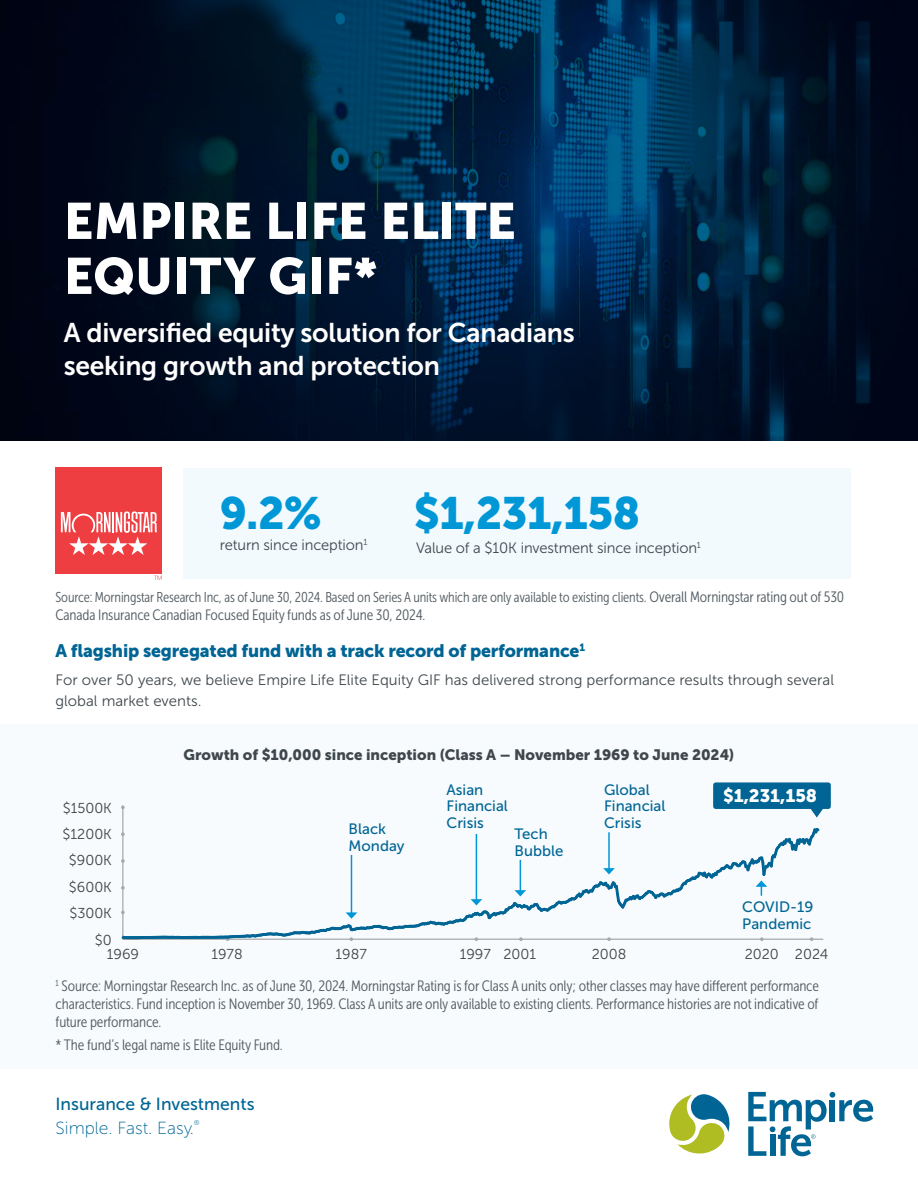
<style>
.page{position:relative;width:918px;height:1188px;background:#fff}
.page>*{position:absolute;margin:0;border:0;box-sizing:border-box;transform-origin:0 0}
.EL_Heading_1-_36_pt{font:50.7px/55.1px "Museo Sans 900";letter-spacing:-.005em;color:#fff}
.Table_categories_-_grey{font:45px "Museo Sans 900";letter-spacing:-.01em;color:#0097d7}
.EL_Heading_2_12pt{font:27px/33px "Museo Sans 700";letter-spacing:-.01em;color:#fff}
.EL_Heading_2_12pt-2{font:18px "Museo Sans 900";letter-spacing:-.01em;color:#006594}
.t1{font:18px "Museo Sans 900";color:#fff}
.t2{font:17.55px "Museo Sans 500";color:#006594}
.t3{font:17.55px "Museo Sans 100";color:#006594}
.EL_Footnote_Legal{font:15px/18px "Museo Sans Cond 300";letter-spacing:-.01em;color:#525b61;text-align:justify}
.EL_Body_Text_-_10_pt{font:15px/21px "Museo Sans 300";color:#3f474c}
.t4{font:15px/16.5px "Museo Sans 500";color:#006594}
.Heading_3{font:15px "Museo Sans 900";color:#3f474c}
.Table_categories_-_grey-2{font:15px "Museo Sans 300";letter-spacing:-.01em;color:#3f474c}
.t5{font:14.4px "Museo Sans 300";color:#414042}
.EL_Footnote_Legal-2{font:14.25px "Museo Sans Cond 300";letter-spacing:-.01em;color:#525b61}
.t6{font:7.05px "Museo Sans 100";color:#006594}
.s1{font-size:15px}
</style>
<div class="page">
<div style="left:0;top:724px;width:918px;height:345px;background:#f4fafd"></div>
<svg style="left:0;top:0;width:918px;height:441px;background:#001a34"></svg>
<div style="left:183px;top:469px;width:667px;height:110px;background:#f2fafd"></div>
<hr style="left:123px;top:939px;width:700px;height:1px;background:#939598">
<hr style="left:123px;top:806px;width:1px;height:133px;background:#939598">
<svg style="left:121px;top:806px;width:4px;height:3px"></svg>
<svg style="left:155px;top:576px;width:7px;height:4px"></svg>
<div style="left:56px;top:468px;width:106px;height:106px;background:#ef3e42"></div>
<svg style="left:61px;top:511px;width:96px;height:44px"></svg>
<svg style="left:669px;top:1094px;width:61px;height:60px"></svg>
<svg style="left:748px;top:1092px;width:125px;height:64px"></svg>
<div style="left:713px;top:782px;width:118px;height:27px;background:#006594;border-radius:3px"></div>
<svg style="left:811px;top:809px;width:12px;height:9px"></svg>
<svg style="left:121px;top:825px;width:701px;height:116px"></svg>
<h1 class="EL_Heading_1-_36_pt" style="left:64px;top:193px;width:454px">EMPIRE LIFE ELITE<br>EQUITY GIF*</h1>
<h2 class="EL_Heading_2_12pt" style="left:64px;top:316px;width:513px">A diversified equity solution for Canadians seeking growth and protection</h2>
<p class="Table_categories_-_grey" style="left:220px;top:488px;width:103px">9.2%</p>
<p class="Table_categories_-_grey" style="left:414px;top:488px;width:228px">$1,231,158</p>
<p class="Table_categories_-_grey-2" style="left:220px;top:537px;width:149px">return since inception<sup>1</sup></p>
<p class="Table_categories_-_grey-2" style="left:416px;top:540px;width:286px">Value of a $10K investment since inception<sup>1</sup></p>
<p class="EL_Footnote_Legal-2" style="left:56px;top:589px;width:790px">Source: Morningstar Research Inc, as of June 30, 2024. Based on Series A units which are only available to existing clients<span class="s1">. Overall Morningstar rating out of 530</span></p>
<p class="EL_Footnote_Legal" style="left:56px;top:606px;width:371px">Canada Insurance Canadian Focused Equity funds as of June 30, 2024.</p>
<h2 class="EL_Heading_2_12pt-2" style="left:56px;top:640px;width:531px">A flagship segregated fund with a track record of performance<sup>1</sup></h2>
<p class="EL_Body_Text_-_10_pt" style="left:56px;top:670px;width:780px">For over 50 years, we believe Empire Life Elite Equity GIF has delivered strong performance results through several global market events.</p>
<p class="t5" style="left:63px;top:800px;width:51px">$1500K</p>
<p class="t5" style="left:63px;top:826px;width:51px">$1200K</p>
<p class="t5" style="left:69px;top:853px;width:45px">$900K</p>
<p class="t5" style="left:69px;top:879px;width:45px">$600K</p>
<p class="t5" style="left:69px;top:906px;width:44px">$300K</p>
<p class="t5" style="left:95px;top:932px;width:18px">$0</p>
<h3 class="Heading_3" style="left:184px;top:746px;width:552px">Growth of $10,000 since inception (Class A – November 1969 to June 2024)</h3>
<p class="t4" style="left:447px;top:781px;width:63px">Asian<br>Financial<br>Crisis</p>
<p class="t4" style="left:604px;top:781px;width:63px">Global<br>Financial<br>Crisis</p>
<p class="t1" style="left:723px;top:785px;width:96px">$1,231,158</p>
<p class="t4" style="left:349px;top:821px;width:57px">Black<br>Monday</p>
<p class="t4" style="left:515px;top:826px;width:50px">Tech<br>Bubble</p>
<p class="t4" style="left:742px;top:899px;width:73px">COVID-19<br>Pandemic</p>
<p class="t5" style="left:107px;top:946px;width:34px">1969</p>
<p class="t5" style="left:211px;top:946px;width:33px">1978</p>
<p class="t5" style="left:336px;top:946px;width:33px">1987</p>
<p class="t5" style="left:460px;top:946px;width:78px">1997 2001</p>
<p class="t5" style="left:592px;top:946px;width:36px">2008</p>
<p class="t5" style="left:745px;top:946px;width:85px">2020 2024</p>
<p class="EL_Footnote_Legal" style="left:56px;top:977px;width:765px"><sup>1</sup> Source: Morningstar Research Inc. as of June 30, 2024. Morningstar Rating is for Class A units only; other classes may have different performance characteristics. Fund inception is November 30, 1969. Class A units are only available to existing clients. Performance histories are not indicative of future performance.</p>
<p class="EL_Footnote_Legal" style="left:56px;top:1036px;width:229px">* The fund’s legal name is Elite Equity Fund.</p>
<p class="t2" style="left:56px;top:1094px;width:201px">Insurance &amp; Investments</p>
<p class="t3" style="left:56px;top:1118px;width:140px">Simple. Fast. Easy.</p>
<p class="t6" style="left:194px;top:1119px;width:7px">®</p>
</div>
